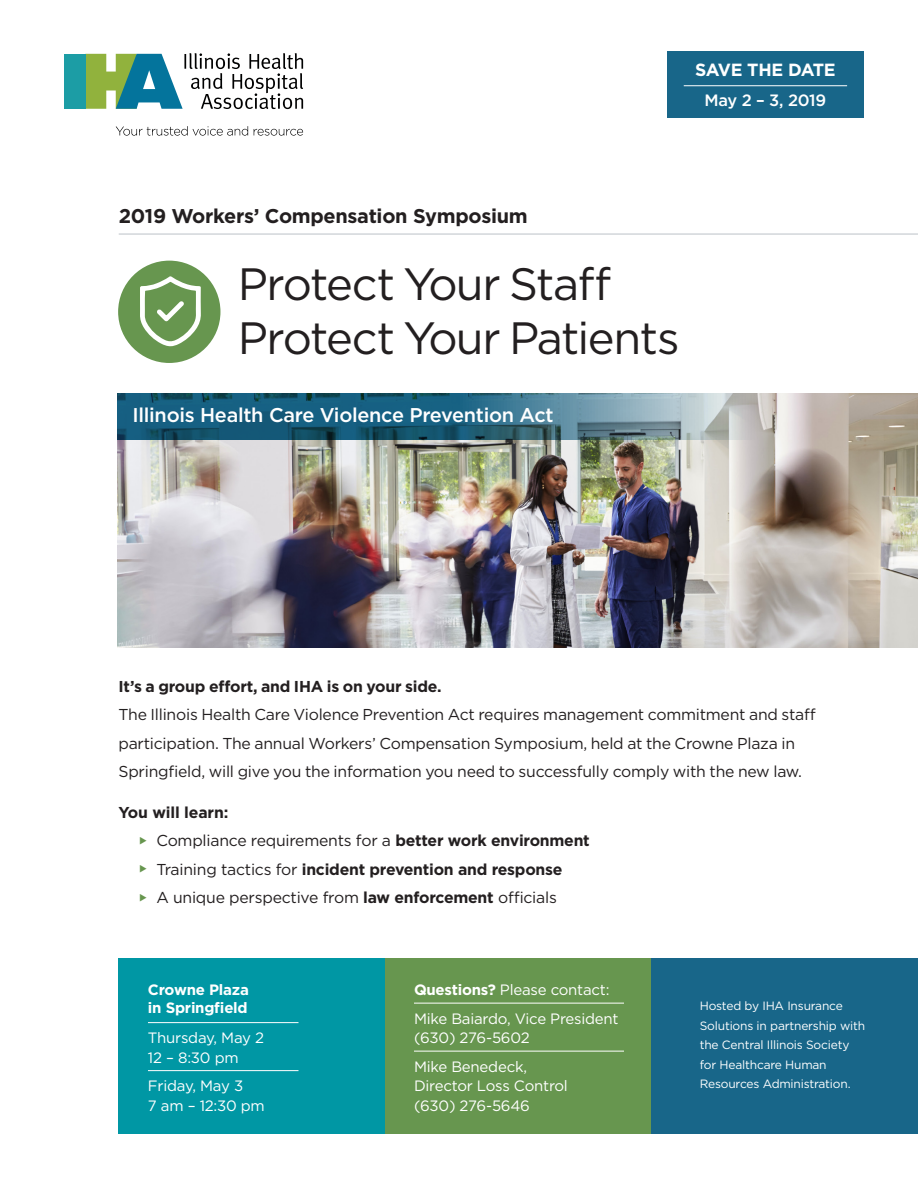
<style>
.page{position:relative;width:918px;height:1188px;background:#fff}
.page>*{position:absolute;margin:0;border:0;box-sizing:border-box;transform-origin:0 0}
.t1{font:45.3px "Gotham";letter-spacing:-.04em;color:#231f20}
.t2{font:500 19.95px "Gotham";letter-spacing:-.015em;color:#fff}
.t3{font:700 19.95px "Gotham";letter-spacing:-.015em;color:#231f20}
.t4{font:700 17.55px "Gotham";letter-spacing:-.025em;color:#fff}
.t5{font:500 16.35px "Gotham";letter-spacing:-.015em;color:#fff}
.t6{font:15.75px/28.3px "Gotham";letter-spacing:-.015em;color:#231f20}
.t7{font:700 15.75px "Gotham";letter-spacing:-.015em;color:#231f20}
.t8{font:15px/19.5px "Gotham";letter-spacing:-.015em;color:#fff}
.t9{font:700 15px/18px "Gotham";letter-spacing:-.015em;color:#fff}
.t10{font:12px/19.5px "Gotham";letter-spacing:-.015em;color:#fff}
.s1{font-weight:700}
.s2{font-weight:400}
</style>
<div class="page">
<img style="left:117px;top:440px;width:801px;height:208px">
<svg style="left:117px;top:393px;width:801px;height:47px;background:#598191"></svg>
<div style="left:119px;top:958px;width:266px;height:176px;background:#0097a4"></div>
<div style="left:385px;top:958px;width:267px;height:176px;background:#67964f"></div>
<div style="left:652px;top:958px;width:266px;height:176px;background:#186689"></div>
<div style="left:667px;top:51px;width:197px;height:67px;background:#186689"></div>
<div style="left:64px;top:54px;width:21px;height:55px;background:#1c9da5"></div>
<svg style="left:85px;top:53px;width:218px;height:56px"></svg>
<svg style="left:116px;top:126px;width:132px;height:10px"></svg>
<svg style="left:254px;top:129px;width:49px;height:7px"></svg>
<hr style="left:148px;top:1022px;width:150px;height:1px;background:#fff">
<hr style="left:148px;top:1070px;width:150px;height:1px;background:#fff">
<hr style="left:684px;top:85px;width:163px;height:1px;background:#fff">
<hr style="left:414px;top:1003px;width:210px;height:1px;background:#fff">
<hr style="left:414px;top:1051px;width:210px;height:1px;background:#fff">
<hr style="left:119px;top:234px;width:799px;height:1px;background:#bcc2c7">
<div style="left:118px;top:261px;width:102px;height:102px;background:#67964f;border-radius:50%"></div>
<svg style="left:140px;top:276px;width:61px;height:70px"></svg>
<p class="t4" style="left:695px;top:58px;width:142px">SAVE THE DATE</p>
<p class="t5" style="left:705px;top:90px;width:123px">May 2 – 3, 2019</p>
<p class="t3" style="left:119px;top:202px;width:411px">2019 Workers’ Compensation Symposium</p>
<p class="t1" style="left:238px;top:255px;width:375px">Protect Your Staff</p>
<p class="t1" style="left:238px;top:309px;width:443px">Protect Your Patients</p>
<p class="t2" style="left:132px;top:402px;width:423px">Illinois Health Care Violence Prevention Act</p>
<p class="t6" style="left:118px;top:672px;width:699px"><span class="s1">It’s a group effort, and IHA is on your side.<br></span>The Illinois Health Care Violence Prevention Act requires management commitment and staff participation. The annual Workers’ Compensation Symposium, held at the Crowne Plaza in Springfield, will give you the information you need to successfully comply with the new law.</p>
<p class="t7" style="left:118px;top:802px;width:111px">You will learn:</p>
<p class="t6" style="left:156px;top:826px;width:435px">Compliance requirements for a <span class="s1">better work environment</span></p>
<p class="t7" style="left:156px;top:859px;width:408px"><span class="s2">Training tactics for</span> incident prevention and response</p>
<p class="t6" style="left:156px;top:883px;width:402px">A unique perspective from <span class="s1">law enforcement</span> officials</p>
<p class="t9" style="left:148px;top:981px;width:102px">Crowne Plaza in Springfield</p>
<p class="t8" style="left:148px;top:1028px;width:118px">Thursday, May 2<br>12 – 8:30 pm</p>
<p class="t8" style="left:148px;top:1076px;width:118px">Friday, May 3<br>7 am – 12:30 pm</p>
<p class="t8" style="left:414px;top:980px;width:197px"><span class="s1">Questions?</span> Please contact:</p>
<p class="t8" style="left:414px;top:1008px;width:206px">Mike Baiardo, Vice President (630) 276-5602</p>
<p class="t8" style="left:414px;top:1056px;width:155px">Mike Benedeck,<br>Director Loss Control (630) 276-5646</p>
<p class="t10" style="left:700px;top:996px;width:167px">Hosted by IHA Insurance<br>Solutions in partnership with the Central Illinois Society for Healthcare Human<br>Resources Administration.</p>
</div>
